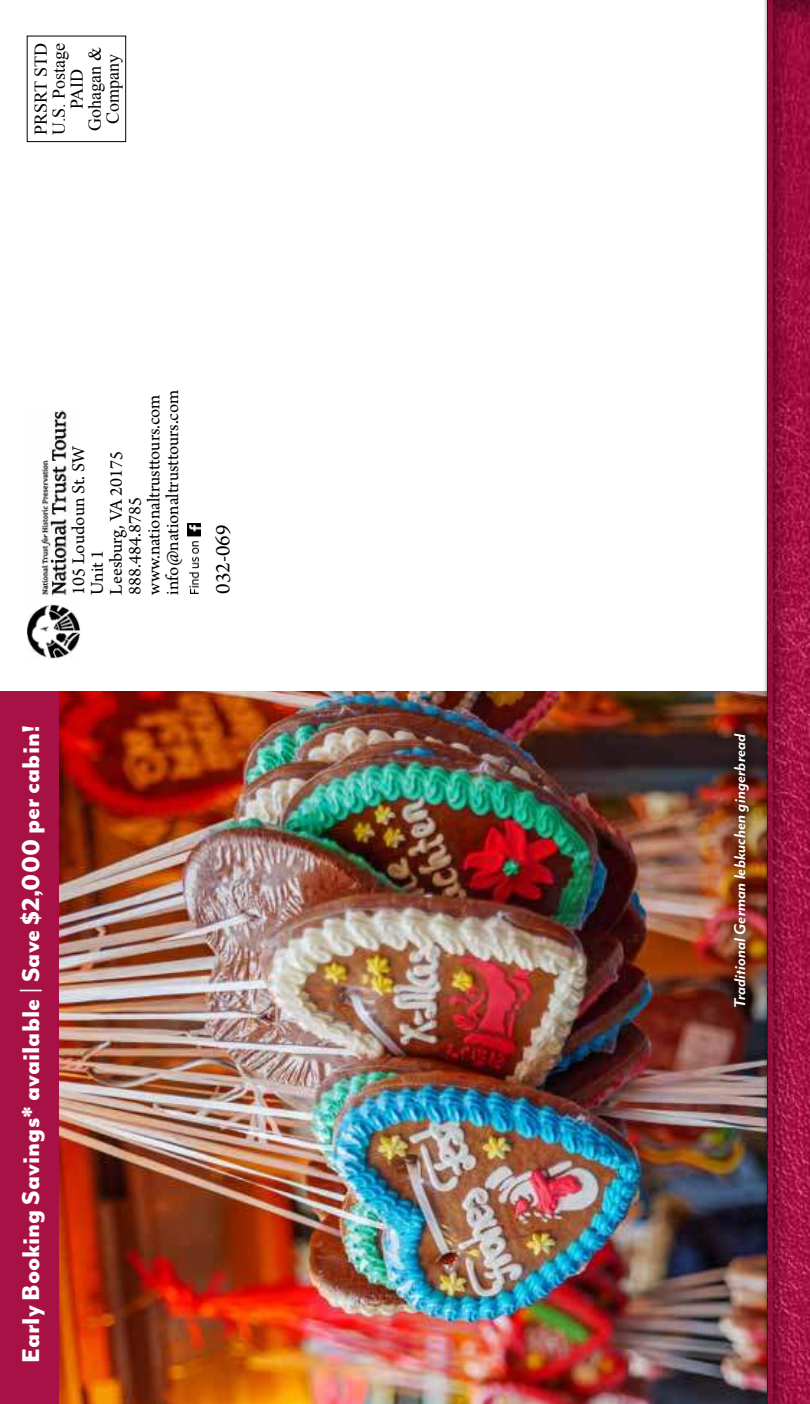
<style>
.page{position:relative;width:810px;height:1404px;background:#fff}
.page>*{position:absolute;margin:0;border:0;box-sizing:border-box;transform-origin:0 0}
.t1{font:800 28px "Mr Eaves Mod OT";color:#fff}
.t2{font:22px "Arno Pro";color:#000}
.t3{font:18.8px/18.8px "Arno Pro";color:#000}
.t4{font:18px/18px "Times New Roman";color:#000;text-align:center}
.t5{font:italic 700 18px "Mr Eaves Mod OT";color:#fff}
</style>
<div class="page">
<img style="left:59px;top:692px;width:704px;height:712px">
<svg style="left:777px;top:0;width:33px;height:1404px;background:#9b1240"></svg>
<div style="left:763px;top:0;width:14px;height:1404px;background:#000;opacity:.5"></div>
<hr style="left:768px;top:0;width:4px;height:1404px;background:#940f3d">
<div style="left:0;top:692px;width:59px;height:712px;background:#a71146"></div>
<div style="left:27px;top:36px;width:99px;height:106px;border:1px solid #000"></div>
<div style="left:721px;top:721px;width:40px;height:298px;background:#000;opacity:.63"></div>
<img style="left:27px;top:411px;width:53px;height:248px">
<img style="left:187px;top:523px;width:13px;height:71px">
<p class="t4" style="left:33px;top:135px;width:94px;rotate:-90deg">PRSRT STD<br>U.S. Postage<br>PAID<br>Gohagan &amp;<br>Company</p>
<p class="t3" style="left:71px;top:595px;width:206px;rotate:-90deg">105 Loudoun St. SW<br>Unit 1<br>Leesburg, VA 20175<br>888.484.8785 www.nationaltrusttours.com info@nationaltrusttours.com</p>
<p class="t2" style="left:214px;top:594px;width:71px;rotate:-90deg">032-069</p>
<h1 class="t1" style="left:20px;top:1363px;width:639px;rotate:-90deg">Early Booking Savings* available | Save $2,000 per cabin!</h1>
<p class="t5" style="left:734px;top:1008px;width:276px;rotate:-90deg">Traditional German lebkuchen gingerbread</p>
</div>
